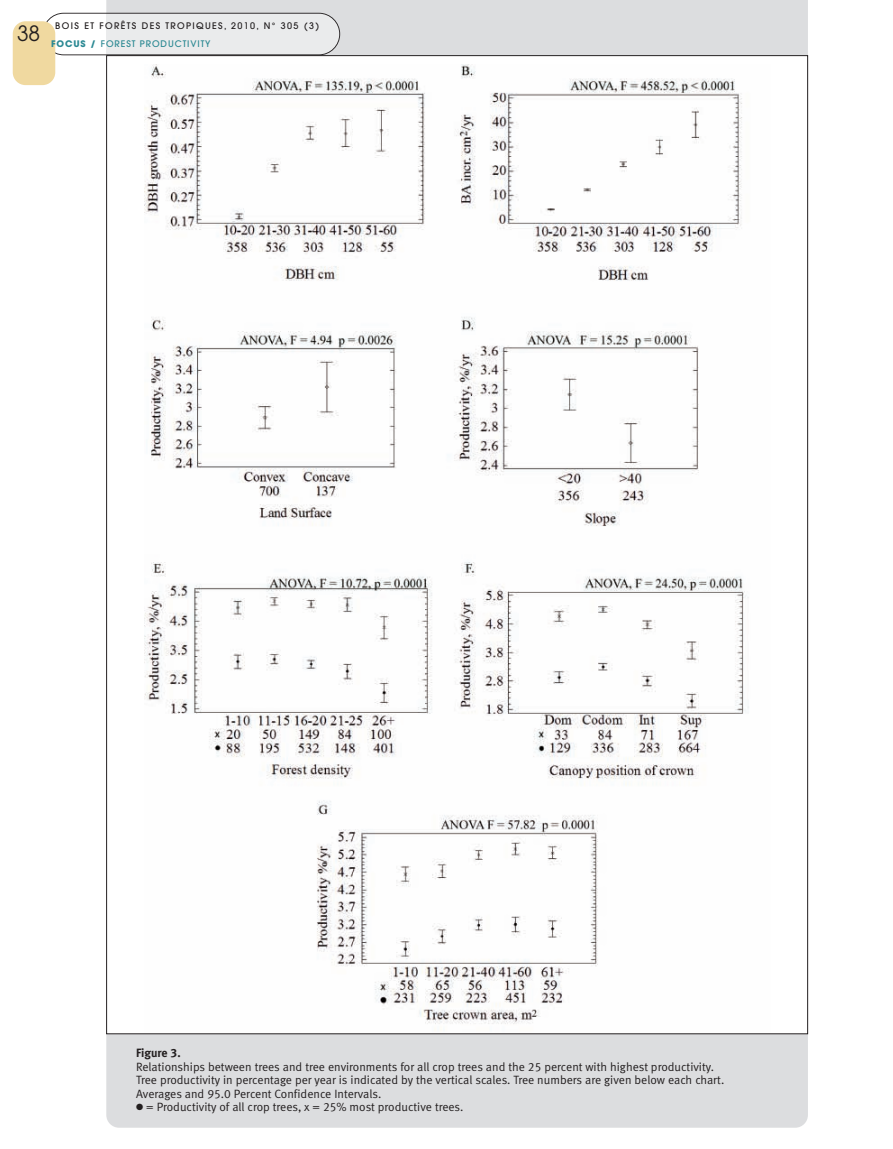
<style>
.page{position:relative;width:893px;height:1149px;background:#fff}
.page>*{position:absolute;margin:0;border:0;box-sizing:border-box;transform-origin:0 0}
.t1{font:21px "Avant Garde";color:#231f20}
.t2{font:12px/13.5px "Meta Normal LF";color:#231f20}
.t3{font:12px "Meta Bold LF";color:#231f20}
.t4{font:500 9px/18px "Avant Garde";letter-spacing:.15em;color:#231f20}
.s1{font-weight:700;color:#2c8993}
.s2{color:#2c8993}
</style>
<div class="page">
<div style="left:106px;top:0;width:702px;height:1127px;background:#dcdddf"></div>
<div style="left:107px;top:56px;width:701px;height:977px;background:#fff"></div>
<img style="left:144px;top:65px;width:605px;height:959px">
<svg style="left:46px;top:13px;width:294px;height:42px"></svg>
<div style="left:13px;top:21px;width:42px;height:64px;background:#f0d9a0;border-radius:13px"></div>
<h1 class="t1" style="left:17px;top:26px;width:25px">38</h1>
<p class="t4" style="left:51px;top:18px;width:270px;text-indent:4px">BOIS ET FORÊTS DES TROPIQUES, 2010, N° 305 (3)<br><span class="s1">FOCUS /</span> <span class="s2">FOREST PRODUCTIVITY</span></p>
<p class="t3" style="left:136px;top:1048px;width:46px">Figure 3.</p>
<p class="t2" style="left:136px;top:1060px;width:590px">Relationships between trees and tree environments for all crop trees and the 25 percent with highest productivity.<br>Tree productivity in percentage per year is indicated by the vertical scales. Tree numbers are given below each chart.<br>Averages and 95.0 Percent Confidence Intervals.</p>
<p class="t2" style="left:136px;top:1100px;width:329px">● = Productivity of all crop trees, x = 25% most productive trees.</p>
</div>
